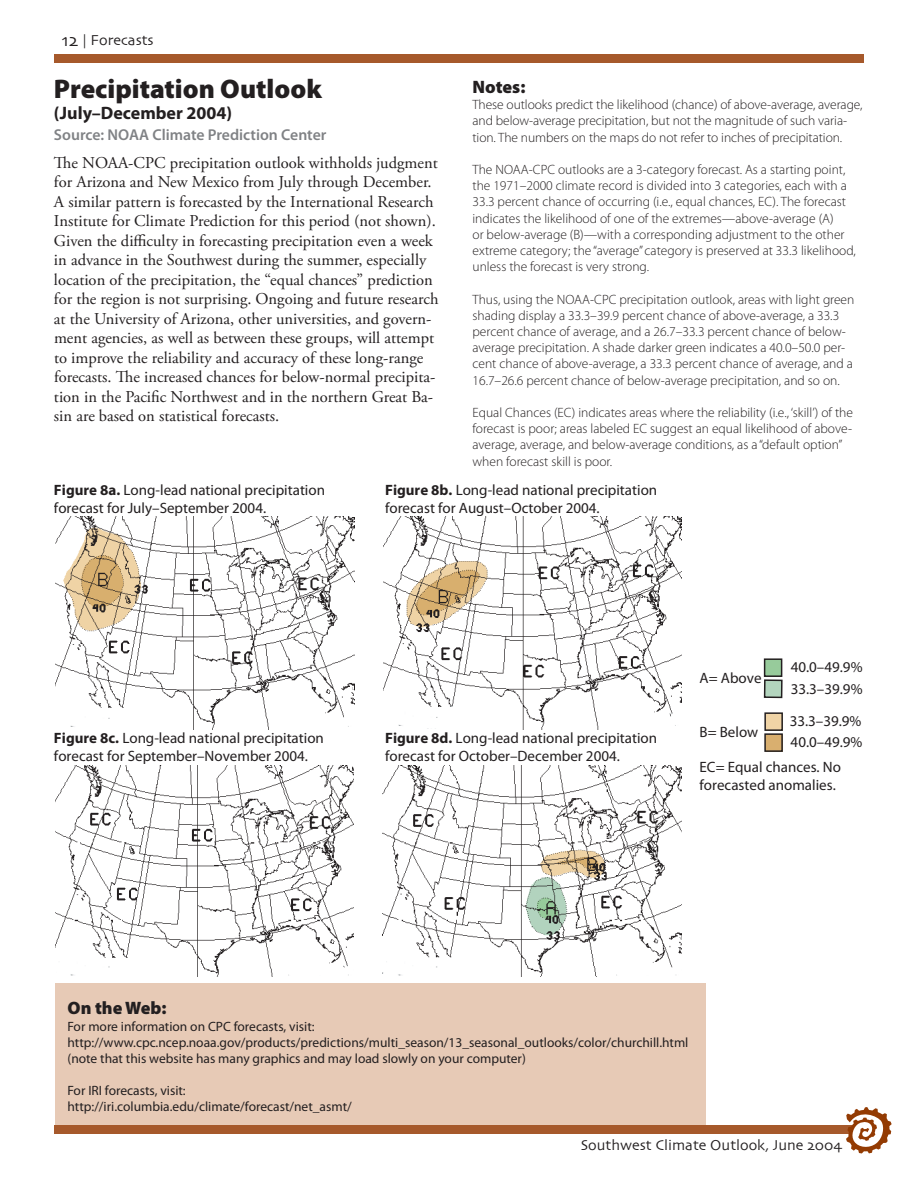
<style>
.page{position:relative;width:918px;height:1188px;background:#fff}
.page>*{position:absolute;margin:0;border:0;box-sizing:border-box;transform-origin:0 0}
.t1{font:900 27px "Myriad Pro";color:#231f20}
.t2{font:700 18px "Myriad Pro";color:#231f20}
.t3{font:900 18px "Myriad Pro";color:#231f20}
.t4{font:16.5px/19.5px "Adobe Garamond Pro";color:#231f20}
.t5{font:600 15.75px "Myriad Pro";color:#808285}
.t6{font:15px/18px "Myriad Pro";color:#231f20}
.t7{font:15px "Skia";color:#231f20}
.t8{font:300 13.5px/16.2px "Myriad Pro";color:#231f20}
.t9{font:13.5px/16.2px "Myriad Pro";color:#231f20}
.s1{font-size:18px}
.s2{font-weight:700}
</style>
<div class="page">
<div style="left:55px;top:983px;width:650px;height:150px;background:#e7cab6"></div>
<div style="left:55px;top:1126px;width:808px;height:7px;background:#a6592b"></div>
<div style="left:54px;top:1125px;width:810px;height:9px;border:2px solid #a6592b"></div>
<svg style="left:846px;top:1107px;width:46px;height:46px"></svg>
<div style="left:55px;top:55px;width:808px;height:7px;background:#a6592b"></div>
<div style="left:54px;top:54px;width:810px;height:9px;border:2px solid #a6592b"></div>
<div style="left:765px;top:659px;width:17px;height:17px;background:#97cb9b"></div>
<div style="left:764px;top:658px;width:18px;height:19px;border:2px solid #231f20"></div>
<div style="left:765px;top:680px;width:17px;height:17px;background:#b3d5be"></div>
<div style="left:764px;top:679px;width:19px;height:19px;border:2px solid #231f20"></div>
<div style="left:765px;top:713px;width:17px;height:17px;background:#f0d4a6"></div>
<div style="left:764px;top:712px;width:19px;height:19px;border:2px solid #231f20"></div>
<div style="left:765px;top:734px;width:17px;height:17px;background:#d9af6f"></div>
<div style="left:764px;top:733px;width:19px;height:19px;border:2px solid #231f20"></div>
<img style="left:56px;top:516px;width:298px;height:214px">
<img style="left:383px;top:516px;width:299px;height:214px">
<img style="left:55px;top:766px;width:299px;height:210px">
<img style="left:383px;top:766px;width:298px;height:210px">
<p class="t7" style="left:62px;top:31px;width:93px"><span class="s1">12</span> | Forecasts</p>
<h1 class="t1" style="left:54px;top:74px;width:269px">Precipitation Outlook</h1>
<h2 class="t2" style="left:54px;top:103px;width:180px">(July–December 2004)</h2>
<p class="t5" style="left:54px;top:126px;width:274px">Source: NOAA Climate Prediction Center</p>
<p class="t4" style="left:54px;top:154px;width:386px">The NOAA-CPC precipitation outlook withholds judgment for Arizona and New Mexico from July through December.<br>A similar pattern is forecasted by the International Research Institute for Climate Prediction for this period (not shown).<br>Given the difficulty in forecasting precipitation even a week in advance in the Southwest during the summer, especially location of the precipitation, the “equal chances” prediction for the region is not surprising. Ongoing and future research at the University of Arizona, other universities, and govern&shy;ment agencies, as well as between these groups, will attempt to improve the reliability and accuracy of these long-range forecasts. The increased chances for below-normal precipita&shy;tion in the Pacific Northwest and in the northern Great Ba&shy;sin are based on statistical forecasts.</p>
<h2 class="t3" style="left:472px;top:77px;width:54px">Notes:</h2>
<p class="t8" style="left:472px;top:97px;width:392px">These outlooks predict the likelihood (chance) of above-average, average, and below-average precipitation, but not the magnitude of such varia&shy;tion. The numbers on the maps do not refer to inches of precipitation.</p>
<p class="t8" style="left:473px;top:162px;width:385px">The NOAA-CPC outlooks are a 3-category forecast. As a starting point, the 1971–2000 climate record is divided into 3 categories, each with a 33.3 percent chance of occurring (i.e., equal chances, EC). The forecast indicates the likelihood of one of the extremes—above-average (A)<br>or below-average (B)—with a corresponding adjustment to the other extreme category; the “average” category is preserved at 33.3 likelihood, unless the forecast is very strong.</p>
<p class="t8" style="left:472px;top:291px;width:383px">Thus, using the NOAA-CPC precipitation outlook, areas with light green shading display a 33.3–39.9 percent chance of above-average, a 33.3 percent chance of average, and a 26.7–33.3 percent chance of below&shy;average precipitation. A shade darker green indicates a 40.0–50.0 per&shy;cent chance of above-average, a 33.3 percent chance of average, and a 16.7–26.6 percent chance of below-average precipitation, and so on.</p>
<p class="t8" style="left:472px;top:405px;width:382px">Equal Chances (EC) indicates areas where the reliability (i.e., ‘skill’) of the forecast is poor; areas labeled EC suggest an equal likelihood of above&shy;average, average, and below-average conditions, as a “default option” when forecast skill is poor.</p>
<p class="t6" style="left:54px;top:481px;width:273px"><span class="s2">Figure 8a.</span> Long-lead national precipitation forecast for July–September 2004.</p>
<p class="t6" style="left:385px;top:481px;width:274px"><span class="s2">Figure 8b.</span> Long-lead national precipitation forecast for August–October 2004.</p>
<p class="t6" style="left:54px;top:729px;width:271px"><span class="s2">Figure 8c.</span> Long-lead national precipitation forecast for September–November 2004.</p>
<p class="t6" style="left:385px;top:729px;width:274px"><span class="s2">Figure 8d.</span> Long-lead national precipitation forecast for October–December 2004.</p>
<p class="t6" style="left:700px;top:669px;width:63px">A= Above</p>
<p class="t6" style="left:791px;top:657px;width:73px;line-height:21px">40.0–49.9%<br>33.3–39.9%</p>
<p class="t6" style="left:790px;top:711px;width:74px;line-height:21px">33.3–39.9%<br>40.0–49.9%</p>
<p class="t6" style="left:700px;top:724px;width:60px">B= Below</p>
<p class="t6" style="left:700px;top:758px;width:143px">EC= Equal chances. No forecasted anomalies.</p>
<h2 class="t3" style="left:67px;top:998px;width:101px">On the Web:</h2>
<p class="t9" style="left:67px;top:1018px;width:623px">For more information on CPC forecasts, visit: http://www.cpc.ncep.noaa.gov/products/predictions/multi_season/13_seasonal_outlooks/color/churchill.html (note that this website has many graphics and may load slowly on your computer)</p>
<p class="t9" style="left:67px;top:1083px;width:286px">For IRI forecasts, visit: http://iri.columbia.edu/climate/forecast/net_asmt/</p>
<p class="t7" style="left:581px;top:1137px;width:263px">Southwest Climate Outlook, June 2004</p>
</div>
